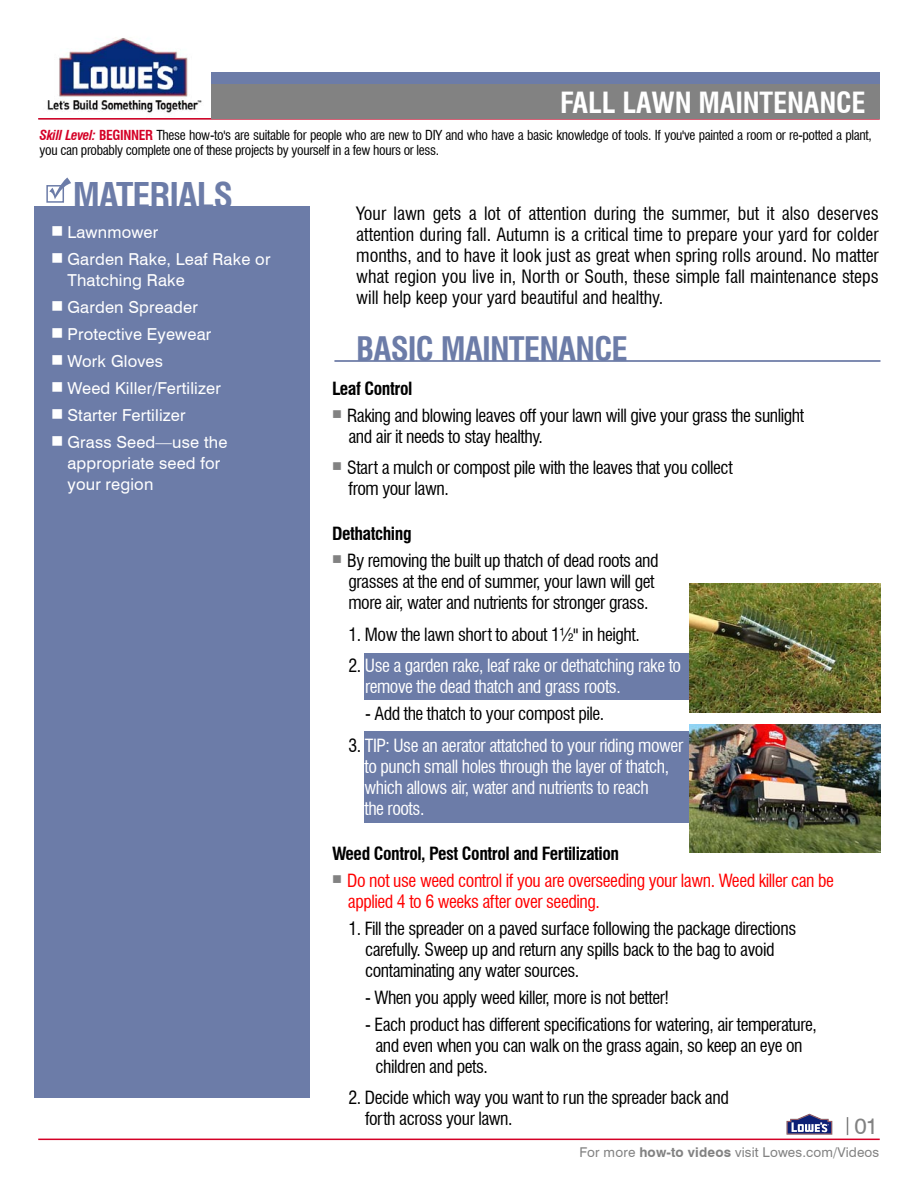
<style>
.page{position:relative;width:918px;height:1188px;background:#fff}
.page>*{position:absolute;margin:0;border:0;box-sizing:border-box;transform-origin:0 0}
.t1{font:700 condensed 36px "Swiss 721 BT";letter-spacing:-.025em;color:#6c7ca8}
.t2{font:700 condensed 33px "Swiss 721 BT";letter-spacing:-.025em;color:#6c7ca8}
.t3{font:700 condensed 28.5px "Swiss 721 BT";letter-spacing:-.005em;color:#fff}
.t4{font:22.5px "Swiss 721 BT";color:#828282}
.t5{font:condensed 18px/21px "Swiss 721 BT";letter-spacing:-.005em;color:#000;text-align:justify}
.t6{font:condensed 17.85px/21px "Swiss 721 BT";letter-spacing:-.025em;color:#000}
.t7{font:condensed 17.85px/21px "Swiss 721 BT";letter-spacing:-.025em;color:#fff}
.t8{font:condensed 17.85px/21px "Swiss 721 BT";letter-spacing:-.025em;color:#f00}
.t9{font:700 condensed 17.85px "Swiss 721 BT";letter-spacing:-.025em;color:#000}
.t10{font:16.5px/21px "Swiss 721 BT";letter-spacing:.01em;color:#fff}
.t11{font:condensed 13.5px/15px "Swiss 721 BT";letter-spacing:-.025em;color:#000}
.t12{font:13.5px "Swiss 721 BT";letter-spacing:.01em;color:#828282}
.s1{font-weight:700;font-style:italic;color:#d40026}
.s2{font-weight:700;color:#d40026}
.s3{color:#000}
.s4{font-weight:700}
</style>
<div class="page">
<img style="left:47px;top:37px;width:155px;height:76px">
<div style="left:212px;top:72px;width:668px;height:28px;background:#6c7ca8"></div>
<hr style="left:38px;top:118px;width:842px;height:2px;background:#d40026">
<div style="left:212px;top:84px;width:668px;height:34px;background:#828282"></div>
<div style="left:34px;top:206px;width:276px;height:892px;background:#6c7ca8"></div>
<div style="left:46px;top:185px;width:18px;height:18px;border:2px solid #6c7ca8"></div>
<svg style="left:49px;top:177px;width:22px;height:22px"></svg>
<svg style="left:847px;top:1117px;width:1px;height:18px"></svg>
<hr style="left:38px;top:1139px;width:842px;height:1px;background:#d40026">
<svg style="left:786px;top:1114px;width:46px;height:21px"></svg>
<div style="left:364px;top:653px;width:387px;height:47px;background:#6c7ca8"></div>
<img style="left:689px;top:584px;width:191px;height:128px">
<div style="left:364px;top:731px;width:387px;height:92px;background:#6c7ca8"></div>
<img style="left:689px;top:724px;width:191px;height:129px">
<hr style="left:335px;top:360px;width:545px;height:2px;background:#6c7ca8">
<h3 class="t3" style="left:560px;top:86px;width:307px">FALL LAWN MAINTENANCE</h3>
<p class="t11" style="left:39px;top:128px;width:834px"><span class="s1">Skill Level:</span> <span class="s2">BEGINNER</span> These how-to's are suitable for people who are new to DIY and who have a basic knowledge of tools. If you've painted a room or re-potted a plant, you can probably complete one of these projects by yourself in a few hours or less.</p>
<h1 class="t1" style="left:73px;top:174px;width:162px">MATERIALS</h1>
<p class="t10" style="left:51px;top:222px;width:109px">■ Lawnmower</p>
<p class="t10" style="left:68px;top:249px;width:205px;text-indent:-16px">■ Garden Rake, Leaf Rake or<br>Thatching Rake</p>
<p class="t10" style="left:51px;top:297px;width:148px">■ Garden Spreader</p>
<p class="t10" style="left:51px;top:324px;width:162px">■ Protective Eyewear</p>
<p class="t10" style="left:51px;top:351px;width:113px">■ Work Gloves</p>
<p class="t10" style="left:51px;top:378px;width:171px">■ Weed Killer/Fertilizer</p>
<p class="t10" style="left:51px;top:405px;width:136px">■ Starter Fertilizer</p>
<p class="t10" style="left:68px;top:432px;width:161px;text-indent:-16px">■ Grass Seed—use the appropriate seed for your region</p>
<p class="t5" style="left:356px;top:203px;width:524px">Your lawn gets a lot of attention during the summer, but it also deserves attention during fall. Autumn is a critical time to prepare your yard for colder months, and to have it look just as great when spring rolls around. No matter what region you live in, North or South, these simple fall maintenance steps will help keep your yard beautiful and healthy.</p>
<h2 class="t2" style="left:356px;top:329px;width:273px">BASIC MAINTENANCE</h2>
<p class="t9" style="left:332px;top:378px;width:82px">Leaf Control</p>
<p class="t6" style="left:349px;top:405px;width:457px;text-indent:-16px"><sup>■</sup> Raking and blowing leaves off your lawn will give your grass the sunlight and air it needs to stay healthy.</p>
<p class="t6" style="left:349px;top:457px;width:386px;text-indent:-16px"><sup>■</sup> Start a mulch or compost pile with the leaves that you collect from your lawn.</p>
<p class="t9" style="left:332px;top:523px;width:81px">Dethatching</p>
<p class="t6" style="left:349px;top:550px;width:312px;text-indent:-16px"><sup>■</sup> By removing the built up thatch of dead roots and grasses at the end of summer, your lawn will get more air, water and nutrients for stronger grass.</p>
<p class="t6" style="left:349px;top:624px;width:293px">1. Mow the lawn short to about 1½" in height.</p>
<p class="t7" style="left:365px;top:655px;width:318px;text-indent:-16px"><span class="s3">2.</span> Use a garden rake, leaf rake or dethatching rake to remove the dead thatch and grass roots.</p>
<p class="t6" style="left:365px;top:703px;width:241px">- Add the thatch to your compost pile.</p>
<p class="t7" style="left:364px;top:735px;width:320px;text-indent:-16px"><span class="s3">3.</span> TIP: Use an aerator attatched to your riding mower to punch small holes through the layer of thatch, which allows air, water and nutrients to reach<br>the roots.</p>
<p class="t9" style="left:332px;top:843px;width:289px">Weed Control, Pest Control and Fertilization</p>
<p class="t8" style="left:348px;top:870px;width:488px;text-indent:-16px"><sup>■</sup> Do not use weed control if you are overseeding your lawn. Weed killer can be applied 4 to 6 weeks after over seeding.</p>
<p class="t6" style="left:365px;top:918px;width:433px;text-indent:-16px">1. Fill the spreader on a paved surface following the package directions carefully. Sweep up and return any spills back to the bag to avoid contaminating any water sources.</p>
<p class="t6" style="left:365px;top:987px;width:306px">- When you apply weed killer, more is not better!</p>
<p class="t6" style="left:376px;top:1014px;width:443px;text-indent:-10px">- Each product has different specifications for watering, air temperature, and even when you can walk on the grass again, so keep an eye on children and pets.</p>
<p class="t6" style="left:365px;top:1087px;width:365px;text-indent:-16px">2. Decide which way you want to run the spreader back and forth across your lawn.</p>
<p class="t4" style="left:855px;top:1113px;width:25px">01</p>
<p class="t12" style="left:579px;top:1143px;width:301px">For more <span class="s4">how-to videos</span> visit Lowes.com/Videos</p>
</div>
